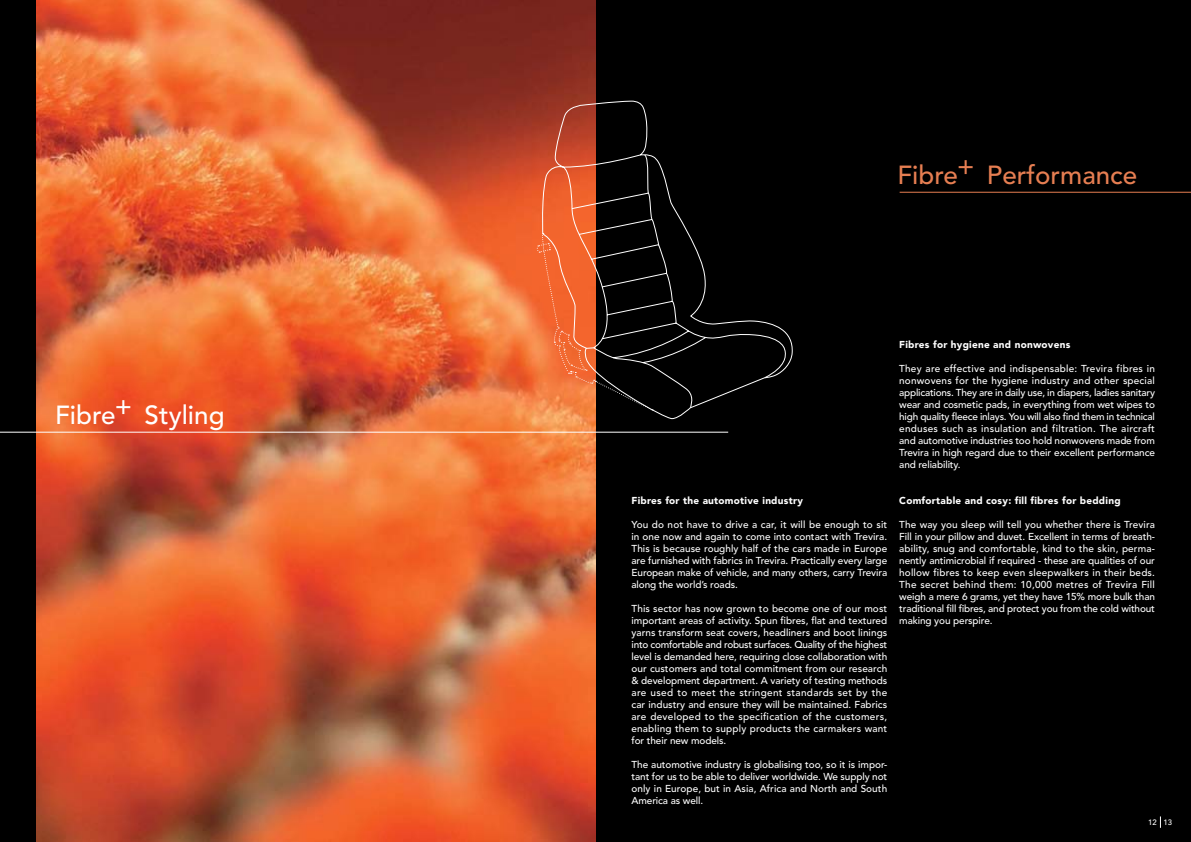
<style>
.page{position:relative;width:1191px;height:842px;background:#000}
.page>*{position:absolute;margin:0;border:0;box-sizing:border-box;transform-origin:0 0}
.t1{font:500 26px "Avenir LT Std";color:#e67e52}
.t2{font:500 26px "Avenir LT Std";color:#fff}
.t3{font:500 10px/12px "Avenir LT Std";letter-spacing:-.01em;color:#fff;text-align:justify}
.t4{font:900 10px "Avenir LT Std";letter-spacing:.025em;color:#fff}
.t5{font:500 7.7px "Avenir LT Std";color:#fff}
</style>
<div class="page">
<img style="left:36px;top:0;width:559px;height:842px">
<svg style="left:1160px;top:816px;width:1px;height:12px"></svg>
<hr style="left:0;top:432px;width:728px;height:1px;background:#fff">
<hr style="left:899px;top:192px;width:292px;height:1px;background:#e67e52">
<svg style="left:542px;top:100px;width:251px;height:320px"></svg>
<svg style="left:536px;top:233px;width:117px;height:178px"></svg>
<svg style="left:561px;top:153px;width:225px;height:256px"></svg>
<h1 class="t2" style="left:115px;top:393px;width:19px">+</h1>
<h1 class="t2" style="left:55px;top:403px;width:171px">Fibre Styling</h1>
<h1 class="t1" style="left:957px;top:153px;width:19px">+</h1>
<h1 class="t1" style="left:897px;top:162px;width:241px">Fibre Performance</h1>
<p class="t4" style="left:631px;top:496px;width:173px">Fibres for the automotive industry</p>
<p class="t3" style="left:631px;top:519px;width:257px">You do not have to drive a car, it will be enough to sit in one now and again to come into contact with Trevira.<br>This is because roughly half of the cars made in Europe are furnished with fabrics in Trevira. Practically every large European make of vehicle, and many others, carry Trevira along the world’s roads.</p>
<p class="t3" style="left:631px;top:603px;width:257px">This sector has now grown to become one of our most important areas of activity. Spun fibres, flat and textured yarns transform seat covers, headliners and boot linings into comfortable and robust surfaces. Quality of the highest level is demanded here, requiring close collaboration with our customers and total commitment from our research &amp; development department. A variety of testing methods are used to meet the stringent standards set by the car industry and ensure they will be maintained. Fabrics are developed to the specification of the customers, enabling them to supply products the carmakers want for their new models.</p>
<p class="t3" style="left:631px;top:759px;width:257px">The automotive industry is globalising too, so it is impor&shy;tant for us to be able to deliver worldwide. We supply not only in Europe, but in Asia, Africa and North and South America as well.</p>
<p class="t4" style="left:899px;top:340px;width:173px">Fibres for hygiene and nonwovens</p>
<p class="t3" style="left:899px;top:363px;width:257px">They are effective and indispensable: Trevira fibres in nonwovens for the hygiene industry and other special applications. They are in daily use, in diapers, ladies sanitary wear and cosmetic pads, in everything from wet wipes to high quality fleece inlays. You will also find them in technical enduses such as insulation and filtration. The aircraft and automotive industries too hold nonwovens made from Trevira in high regard due to their excellent performance and reliability.</p>
<p class="t4" style="left:899px;top:496px;width:223px">Comfortable and cosy: fill fibres for bedding</p>
<p class="t3" style="left:899px;top:519px;width:257px">The way you sleep will tell you whether there is Trevira Fill in your pillow and duvet. Excellent in terms of breath&shy;ability, snug and comfortable, kind to the skin, perma&shy;nently antimicrobial if required - these are qualities of our hollow fibres to keep even sleepwalkers in their beds.<br>The secret behind them: 10,000 metres of Trevira Fill weigh a mere 6 grams, yet they have 15% more bulk than traditional fill fibres, and protect you from the cold without making you perspire.</p>
<p class="t5" style="left:1148px;top:819px;width:26px">12 13</p>
</div>
